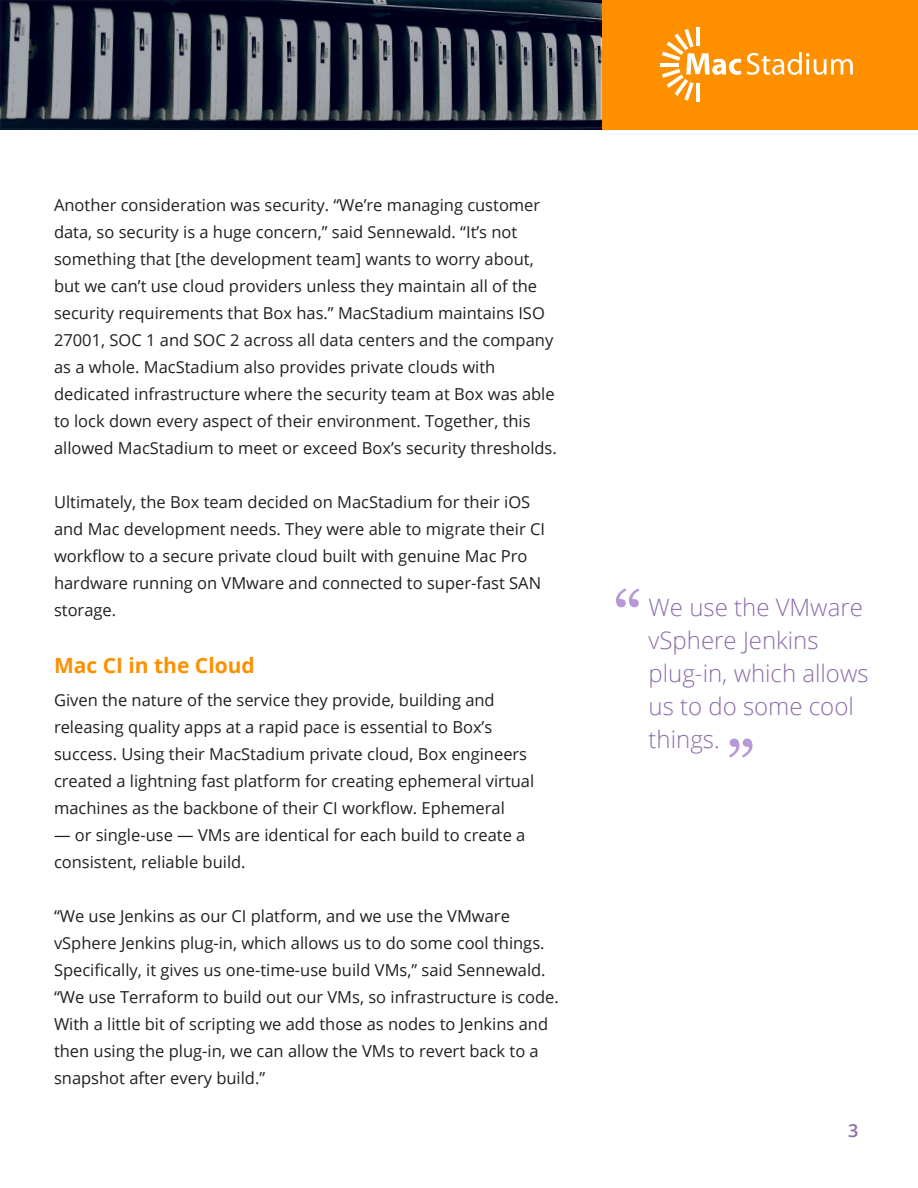
<style>
.page{position:relative;width:918px;height:1188px;background:#fff}
.page>*{position:absolute;margin:0;border:0;box-sizing:border-box;transform-origin:0 0}
.t1{font:72px "Georgia";color:#b699d6}
.t2{font:300 24px/33px "Open Sans";color:#8d6cab}
.t3{font:700 21px "Open Sans";color:#fe9000}
.t4{font:600 18px "Open Sans";color:#8d6cab}
.t5{font:16.5px/27px "Open Sans";color:#231f20}
</style>
<div class="page">
<div style="left:602px;top:0;width:316px;height:130px;background:#fe9000"></div>
<hr style="left:696px;top:84px;width:4px;height:18px;background:#fff">
<hr style="left:696px;top:28px;width:4px;height:18px;background:#fff">
<hr style="left:661px;top:63px;width:18px;height:4px;background:#fff">
<svg style="left:662px;top:29px;width:79px;height:72px"></svg>
<svg style="left:747px;top:52px;width:106px;height:23px"></svg>
<svg style="left:3px;top:3px;width:596px;height:124px"></svg>
<div style="left:0;top:0;width:602px;height:130px;border:2px solid #231f20"></div>
<p class="t5" style="left:54px;top:191px;width:504px">Another consideration was security. “We’re managing customer data, so security is a huge concern,” said Sennewald. “It’s not something that [the development team] wants to worry about, but we can’t use cloud providers unless they maintain all of the security requirements that Box has.” MacStadium maintains ISO 27001, SOC 1 and SOC 2 across all data centers and the company as a whole. MacStadium also provides private clouds with dedicated infrastructure where the security team at Box was able to lock down every aspect of their environment. Together, this allowed MacStadium to meet or exceed Box’s security thresholds.</p>
<p class="t5" style="left:54px;top:488px;width:493px">Ultimately, the Box team decided on MacStadium for their iOS and Mac development needs. They were able to migrate their CI workflow to a secure private cloud built with genuine Mac Pro hardware running on VMware and connected to super-fast SAN storage.</p>
<p class="t3" style="left:54px;top:650px;width:202px">Mac CI in the Cloud</p>
<p class="t5" style="left:54px;top:686px;width:482px">Given the nature of the service they provide, building and releasing quality apps at a rapid pace is essential to Box’s success. Using their MacStadium private cloud, Box engineers created a lightning fast platform for creating ephemeral virtual machines as the backbone of their CI workflow. Ephemeral</p>
<p class="t5" style="left:54px;top:821px;width:473px">— or single-use — VMs are identical for each build to create a consistent, reliable build.</p>
<p class="t5" style="left:54px;top:902px;width:506px">“We use Jenkins as our CI platform, and we use the VMware vSphere Jenkins plug-in, which allows us to do some cool things.<br>Specifically, it gives us one-time-use build VMs,” said Sennewald. “We use Terraform to build out our VMs, so infrastructure is code.<br>With a little bit of scripting we add those as nodes to Jenkins and then using the plug-in, we can allow the VMs to revert back to a snapshot after every build.”</p>
<p class="t1" style="left:613px;top:565px;width:31px">“</p>
<p class="t2" style="left:649px;top:590px;width:222px">We use the VMware vSphere Jenkins plug-in, which allows us to do some cool things.</p>
<p class="t1" style="left:726px;top:715px;width:31px">”</p>
<p class="t4" style="left:848px;top:1119px;width:12px">3</p>
</div>
